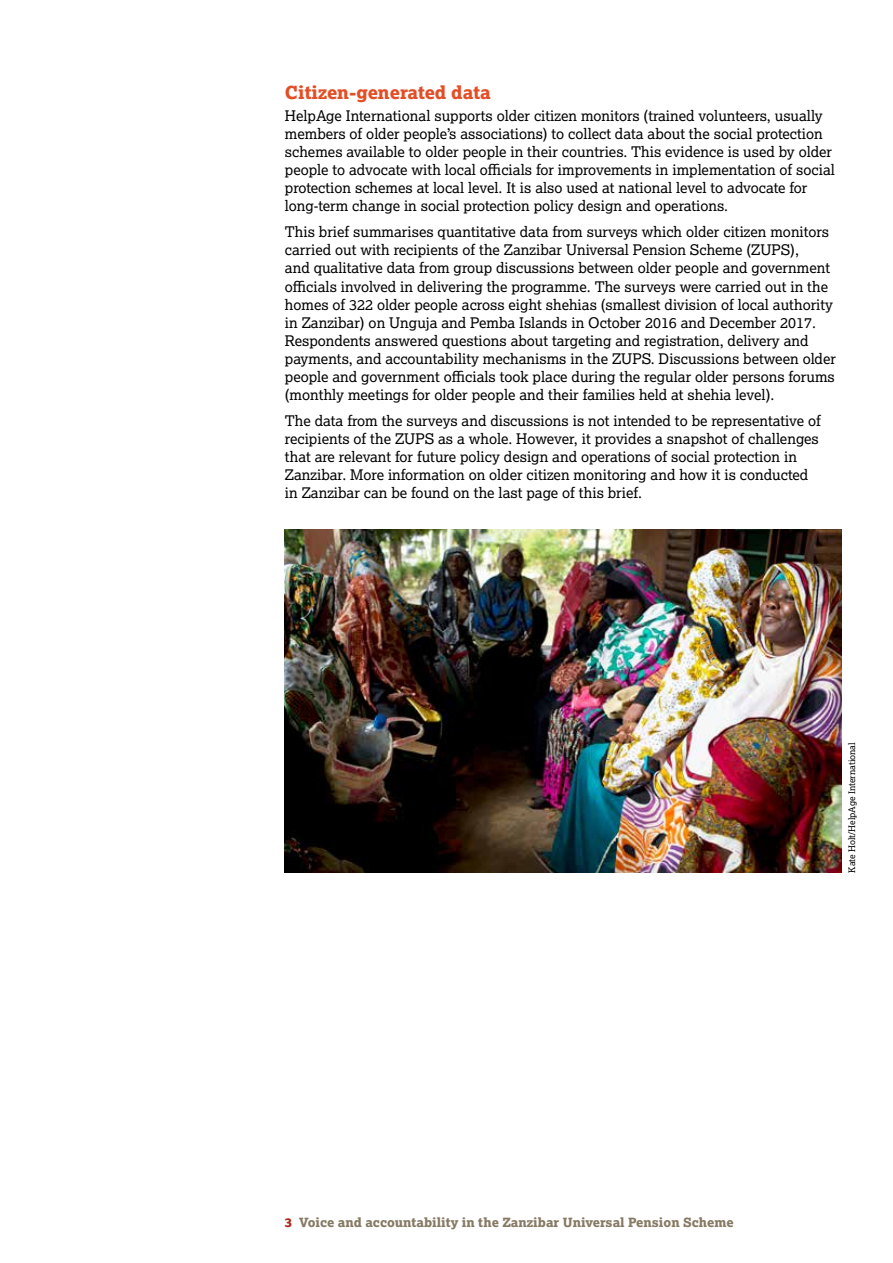
<style>
.page{position:relative;width:893px;height:1263px;background:#fff}
.page>*{position:absolute;margin:0;border:0;box-sizing:border-box;transform-origin:0 0}
.t1{font:18px "Lexia X Bold";color:#e34e26}
.t2{font:14.7px/18px "Lexia";color:#000}
.t3{font:12.75px "Lexia X Bold";color:#867a64}
.t4{font:9px "Lexia";color:#000}
.s1{color:#ab2718}
</style>
<div class="page">
<img style="left:285px;top:529px;width:557px;height:344px">
<p class="t1" style="left:285px;top:80px;width:207px">Citizen-generated data</p>
<p class="t2" style="left:285px;top:106px;width:552px">HelpAge International supports older citizen monitors (trained volunteers, usually members of older people’s associations) to collect data about the social protection schemes available to older people in their countries. This evidence is used by older people to advocate with local officials for improvements in implementation of social protection schemes at local level. It is also used at national level to advocate for long-term change in social protection policy design and operations.</p>
<p class="t2" style="left:285px;top:223px;width:553px">This brief summarises quantitative data from surveys which older citizen monitors carried out with recipients of the Zanzibar Universal Pension Scheme (ZUPS),<br>and qualitative data from group discussions between older people and government officials involved in delivering the programme. The surveys were carried out in the homes of 322 older people across eight shehias (smallest division of local authority in Zanzibar) on Unguja and Pemba Islands in October 2016 and December 2017.<br>Respondents answered questions about targeting and registration, delivery and payments, and accountability mechanisms in the ZUPS. Discussions between older people and government officials took place during the regular older persons forums (monthly meetings for older people and their families held at shehia level).</p>
<p class="t2" style="left:285px;top:411px;width:537px">The data from the surveys and discussions is not intended to be representative of recipients of the ZUPS as a whole. However, it provides a snapshot of challenges that are relevant for future policy design and operations of social protection in Zanzibar. More information on older citizen monitoring and how it is conducted in Zanzibar can be found on the last page of this brief.</p>
<p class="t4" style="left:846px;top:873px;width:132px;rotate:-90deg">Kate Holt/HelpAge International</p>
<p class="t3" style="left:285px;top:1214px;width:450px"><span class="s1">3</span> Voice and accountability in the Zanzibar Universal Pension Scheme</p>
</div>
